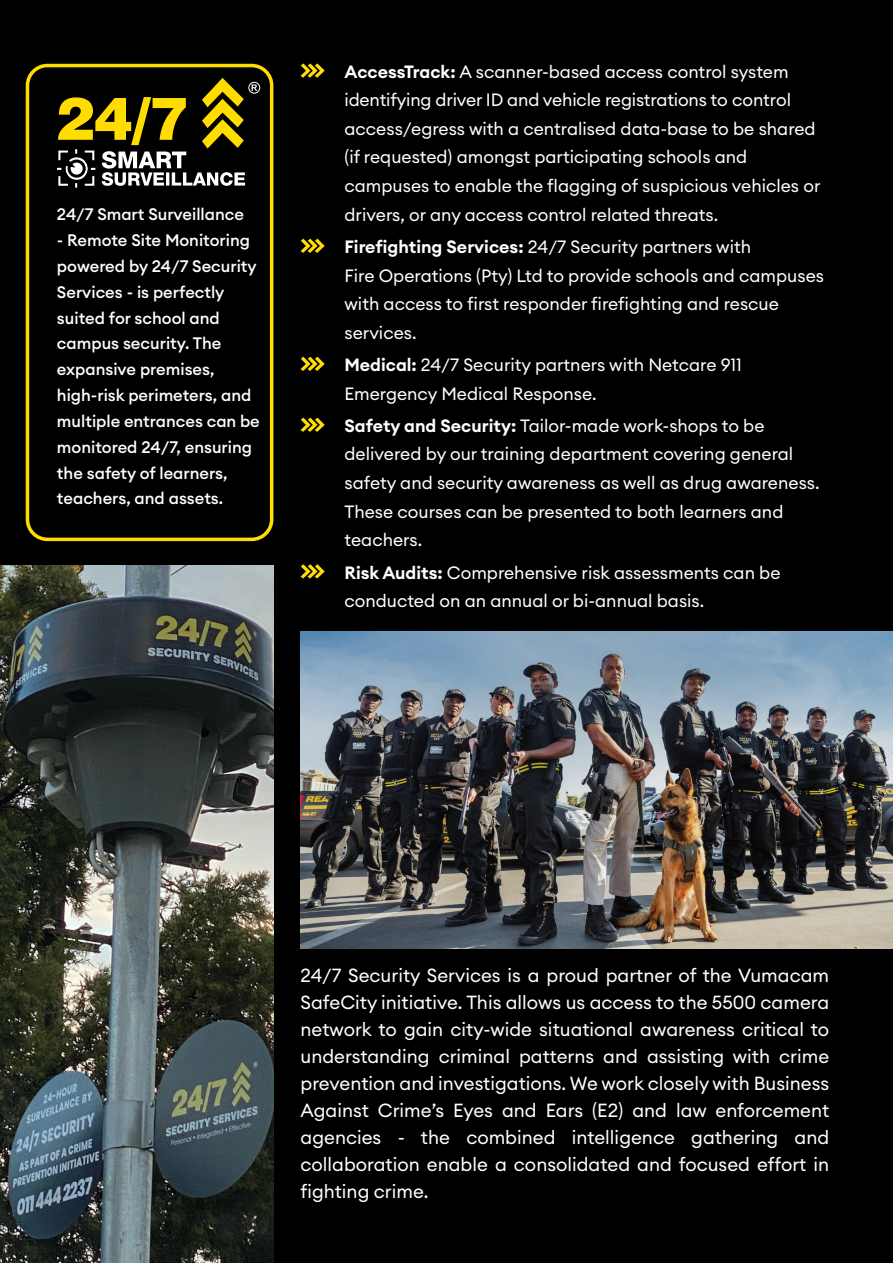
<style>
.page{position:relative;width:893px;height:1263px;background:#000}
.page>*{position:absolute;margin:0;border:0;box-sizing:border-box;transform-origin:0 0}
.t1{font:18.75px/27px "Euclid Circular A";color:#fff;text-align:justify}
.t2{font:17.55px/28.7px "Euclid Circular A";color:#fff}
.t3{font:500 16.5px/25.8px "Euclid Circular A";color:#fff}
.s1{font-weight:600}
</style>
<div class="page">
<svg style="left:301px;top:63px;width:24px;height:15px"></svg>
<svg style="left:301px;top:239px;width:24px;height:14px"></svg>
<svg style="left:301px;top:357px;width:24px;height:14px"></svg>
<svg style="left:301px;top:418px;width:24px;height:14px"></svg>
<svg style="left:301px;top:564px;width:24px;height:14px"></svg>
<div style="left:26px;top:64px;width:247px;height:477px;border:4px solid #fd0;border-radius:20px"></div>
<img style="left:0;top:566px;width:273px;height:697px">
<img style="left:301px;top:631px;width:592px;height:318px">
<div style="left:249px;top:82px;width:11px;height:11px;border:1px solid #fff;border-radius:50%"></div>
<svg style="left:252px;top:84px;width:5px;height:7px"></svg>
<svg style="left:57px;top:78px;width:188px;height:110px"></svg>
<p class="t3" style="left:57px;top:202px;width:189px">24/7 Smart Surveillance</p>
<p class="t3" style="left:57px;top:227px;width:204px">- Remote Site Monitoring powered by 24/7 Security<br>Services - is perfectly suited for school and campus security. The expansive premises, high-risk perimeters, and multiple entrances can be monitored 24/7, ensuring the safety of learners, teachers, and assets.</p>
<p class="t2" style="left:345px;top:57px;width:477px"><span class="s1">AccessTrack:</span> A scanner-based access control system identifying driver ID and vehicle registrations to control access/egress with a centralised data-base to be shared (if requested) amongst participating schools and campuses to enable the flagging of suspicious vehicles or drivers, or any access control related threats.</p>
<p class="t2" style="left:345px;top:232px;width:481px"><span class="s1">Firefighting Services:</span> 24/7 Security partners with<br>Fire Operations (Pty) Ltd to provide schools and campuses with access to first responder firefighting and rescue services.</p>
<p class="t2" style="left:345px;top:350px;width:399px"><span class="s1">Medical:</span> 24/7 Security partners with Netcare 911<br>Emergency Medical Response.</p>
<p class="t2" style="left:345px;top:411px;width:476px"><span class="s1">Safety and Security:</span> Tailor-made work-shops to be delivered by our training department covering general safety and security awareness as well as drug awareness.<br>These courses can be presented to both learners and teachers.</p>
<p class="t2" style="left:345px;top:558px;width:437px"><span class="s1">Risk Audits:</span> Comprehensive risk assessments can be conducted on an annual or bi-annual basis.</p>
<p class="t1" style="left:301px;top:962px;width:530px">24/7 Security Services is a proud partner of the Vumacam SafeCity initiative. This allows us access to the 5500 camera network to gain city-wide situational awareness critical to understanding criminal patterns and assisting with crime prevention and investigations. We work closely with Business Against Crime’s Eyes and Ears (E2) and law enforcement agencies - the combined intelligence gathering and collaboration enable a consolidated and focused effort in fighting crime.</p>
</div>
